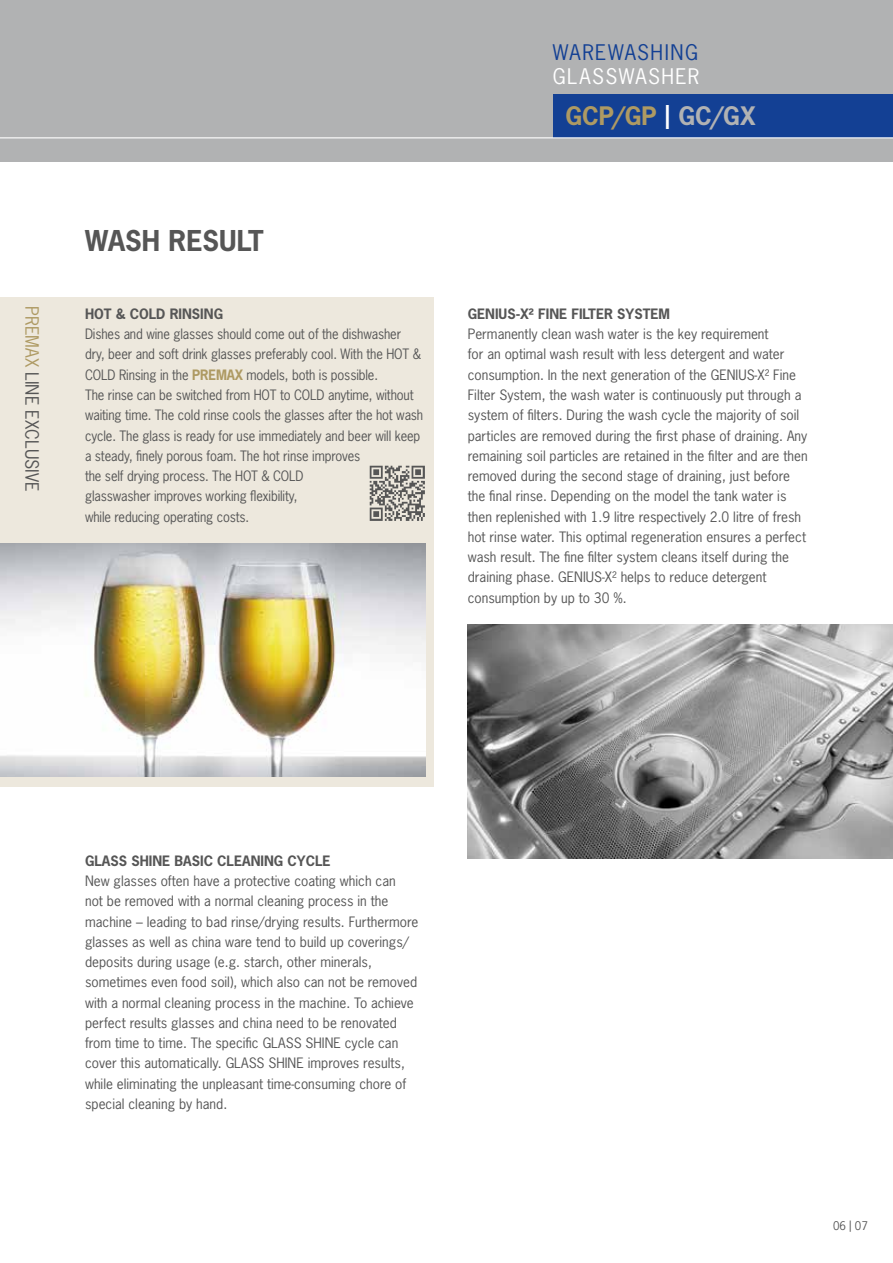
<style>
.page{position:relative;width:893px;height:1263px;background:#fff}
.page>*{position:absolute;margin:0;border:0;box-sizing:border-box;transform-origin:0 0}
.t1{font:700 27px "News Gothic";color:#565656}
.t2{font:700 24px "News Gothic";color:#ae9a63}
.t3{font:20.25px "News Gothic";letter-spacing:.07em;color:#134094}
.t4{font:20.25px "News Gothic";letter-spacing:.065em;color:#fff}
.t5{font:17.25px "News Gothic";color:#565656}
.t6{font:13.5px/20.2px "News Gothic";color:#565656}
.t7{font:13.5px/20.2px "News Gothic";color:#565656;scale:.95 1}
.t8{font:700 13.5px "News Gothic";color:#565656}
.t9{font:11.25px "News Gothic";color:#565656}
.s1{color:#ae9a63}
.s2{font-weight:700;color:#ae9a63}
.s3{color:#fff}
.s4{color:#b1b2b3}
</style>
<div class="page">
<div style="left:0;top:298px;width:434px;height:489px;background:#ede8dd"></div>
<img style="left:468px;top:624px;width:425px;height:234px">
<img style="left:369px;top:465px;width:56px;height:56px">
<img style="left:0;top:543px;width:425px;height:234px">
<div style="left:0;top:0;width:893px;height:162px;background:#b1b2b3"></div>
<div style="left:553px;top:94px;width:340px;height:43px;background:#134094"></div>
<hr style="left:0;top:137px;width:893px;height:1px;background:#fff">
<p class="t5" style="left:43px;top:306px;width:186px;rotate:90deg"><span class="s1">PREMAX</span> LINE EXcLUSIVe</p>
<h1 class="t1" style="left:85px;top:223px;width:20px">WASH</h1>
<h1 class="t1" style="left:169px;top:223px;width:17px">RESULT</h1>
<p class="t8" style="left:85px;top:305px;width:102px">HOT &amp; COLD RINSING</p>
<p class="t7" style="left:85px;top:324px;width:358px">Dishes and wine glasses should come out of the dishwasher dry, beer and soft drink glasses preferably cool. With the HOT &amp; COLD Rinsing in the <span class="s2">PREMAX</span> models, both is possible.<br>The rinse can be switched from HOT to COLD anytime, without waiting time. The cold rinse cools the glasses after the hot wash cycle. The glass is ready for use immediately and beer will keep a steady, finely porous foam. The hot rinse improves<br>the self drying process. The HOT &amp; COLD<br>glasswasher improves working flexibility,<br>while reducing operating costs.</p>
<h3 class="t3" style="left:553px;top:39px;width:147px">WAREWASHING</h3>
<h3 class="t4" style="left:553px;top:64px;width:148px">GLASSWASHER</h3>
<h2 class="t2" style="left:566px;top:100px;width:192px">GCP/GP <span class="s3">|</span> <span class="s4">GC/GX</span></h2>
<p class="t8" style="left:468px;top:305px;width:79px">GENIUS-X² FINE</p>
<p class="t8" style="left:571px;top:305px;width:4px">FILTER</p>
<p class="t8" style="left:617px;top:305px;width:19px">SYSTEM</p>
<p class="t6" style="left:468px;top:324px;width:341px">Permanently clean wash water is the key requirement<br>for an optimal wash result with less detergent and water consumption. In the next generation of the GENIUS-X² Fine Filter System, the wash water is continuously put through a system of filters. During the wash cycle the majority of soil particles are removed during the first phase of draining. Any remaining soil particles are retained in the filter and are then removed during the second stage of draining, just before the final rinse. Depending on the model the tank water is then replenished with 1.9 litre respectively 2.0 litre of fresh hot rinse water. This optimal regeneration ensures a perfect wash result. The fine filter system cleans itself during the draining phase. GENIUS-X² helps to reduce detergent consumption by up to 30 %.</p>
<p class="t8" style="left:85px;top:852px;width:107px">GLASS SHINE BASIC</p>
<p class="t8" style="left:217px;top:852px;width:19px">CLEANING</p>
<p class="t8" style="left:287px;top:852px;width:19px">CYCLE</p>
<p class="t6" style="left:85px;top:871px;width:335px">New glasses often have a protective coating which can<br>not be removed with a normal cleaning process in the machine – leading to bad rinse/drying results. Furthermore glasses as well as china ware tend to build up coverings/ deposits during usage (e.g. starch, other minerals, sometimes even food soil), which also can not be removed with a normal cleaning process in the machine. To achieve perfect results glasses and china need to be renovated from time to time. The specific GLASS SHINE cycle can cover this automatically. GLASS SHINE improves results, while eliminating the unpleasant time-consuming chore of special cleaning by hand.</p>
<p class="t9" style="left:833px;top:1219px;width:36px">06 | 07</p>
</div>
